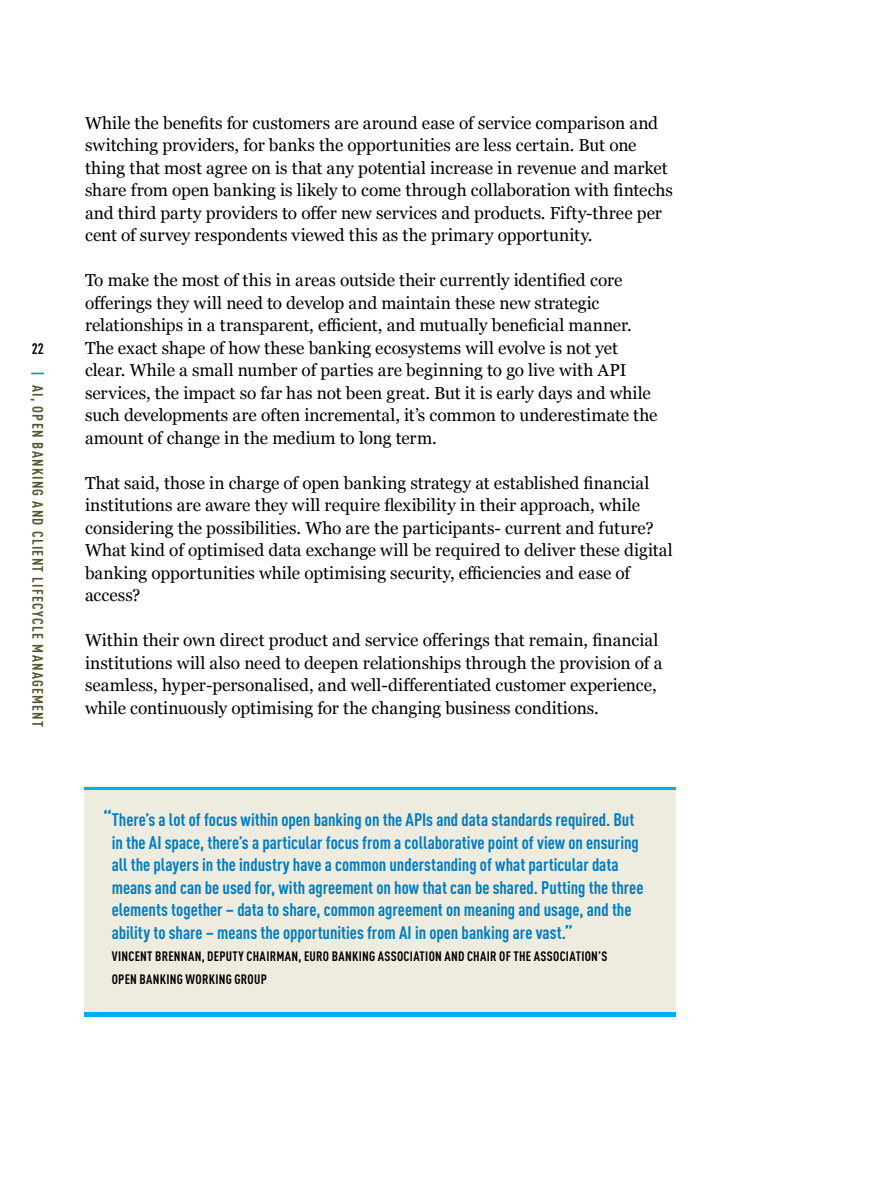
<style>
.page{position:relative;width:893px;height:1188px;background:#fff}
.page>*{position:absolute;margin:0;border:0;box-sizing:border-box;transform-origin:0 0}
.t1{font:700 condensed 18px/22.5px "DINOT";color:#007cc3}
.Main_text{font:17.25px/22.5px "Georgia";color:#000}
.t2{font:700 condensed 15px "DINOT";letter-spacing:.085em;color:#585532}
.t3{font:700 condensed 15px "DINOT";color:#000}
.t4{font:700 condensed 13.5px/22.5px "DINOT";letter-spacing:.02em;color:#000}
.s1{color:#0194d3}
.s2{font-size:21px}
.s3{font-size:19.5px}
</style>
<div class="page">
<div style="left:85px;top:786px;width:591px;height:226px;background:#eeecdf"></div>
<hr style="left:85px;top:787px;width:591px;height:3px;background:#00aeef">
<div style="left:85px;top:1012px;width:591px;height:5px;background:#00aeef"></div>
<p class="t3" style="left:32px;top:339px;width:14px">22</p>
<p class="t2" style="left:47px;top:371px;width:358px;rotate:90deg"><span class="s1">|</span> AI, OPEN BANKING AND CLIENT LIFECYCLE MANAGEMENT</p>
<p class="Main_text" style="left:85px;top:111px;width:589px">While the benefits for customers are around ease of service comparison and switching providers, for banks the opportunities are less certain. But one thing that most agree on is that any potential increase in revenue and market share from open banking is likely to come through collaboration with fintechs and third party providers to offer new services and products. Fifty-three per cent of survey respondents viewed this as the primary opportunity.</p>
<p class="Main_text" style="left:85px;top:268px;width:574px">To make the most of this in areas outside their currently identified core offerings they will need to develop and maintain these new strategic relationships in a transparent, efficient, and mutually beneficial manner.<br>The exact shape of how these banking ecosystems will evolve is not yet clear. While a small number of parties are beginning to go live with API services, the impact so far has not been great. But it is early days and while such developments are often incremental, it’s common to underestimate the amount of change in the medium to long term.</p>
<p class="Main_text" style="left:85px;top:471px;width:589px">That said, those in charge of open banking strategy at established financial institutions are aware they will require flexibility in their approach, while considering the possibilities. Who are the participants- current and future?<br>What kind of optimised data exchange will be required to deliver these digital banking opportunities while optimising security, efficiencies and ease of access?</p>
<p class="Main_text" style="left:85px;top:628px;width:579px">Within their own direct product and service offerings that remain, financial institutions will also need to deepen relationships through the provision of a seamless, hyper-personalised, and well-differentiated customer experience, while continuously optimising for the changing business conditions.</p>
<p class="t1" style="left:112px;top:808px;width:533px;text-indent:-9px"><span class="s2">“</span>There’s a lot of focus within open banking on the APIs and data standards required. But in the AI space, there’s a particular focus from a collaborative point of view on ensuring all the players in the industry have a common understanding of what particular data means and can be used for, with agreement on how that can be shared. Putting the three elements together – data to share, common agreement on meaning and usage, and the ability to share – means the opportunities from AI in open banking are vast.<span class="s3">”</span></p>
<p class="t4" style="left:112px;top:945px;width:497px">VINCENT BRENNAN, DEPUTY CHAIRMAN, EURO BANKING ASSOCIATION AND CHAIR OF THE ASSOCIATION’S<br>OPEN BANKING WORKING GROUP</p>
</div>
